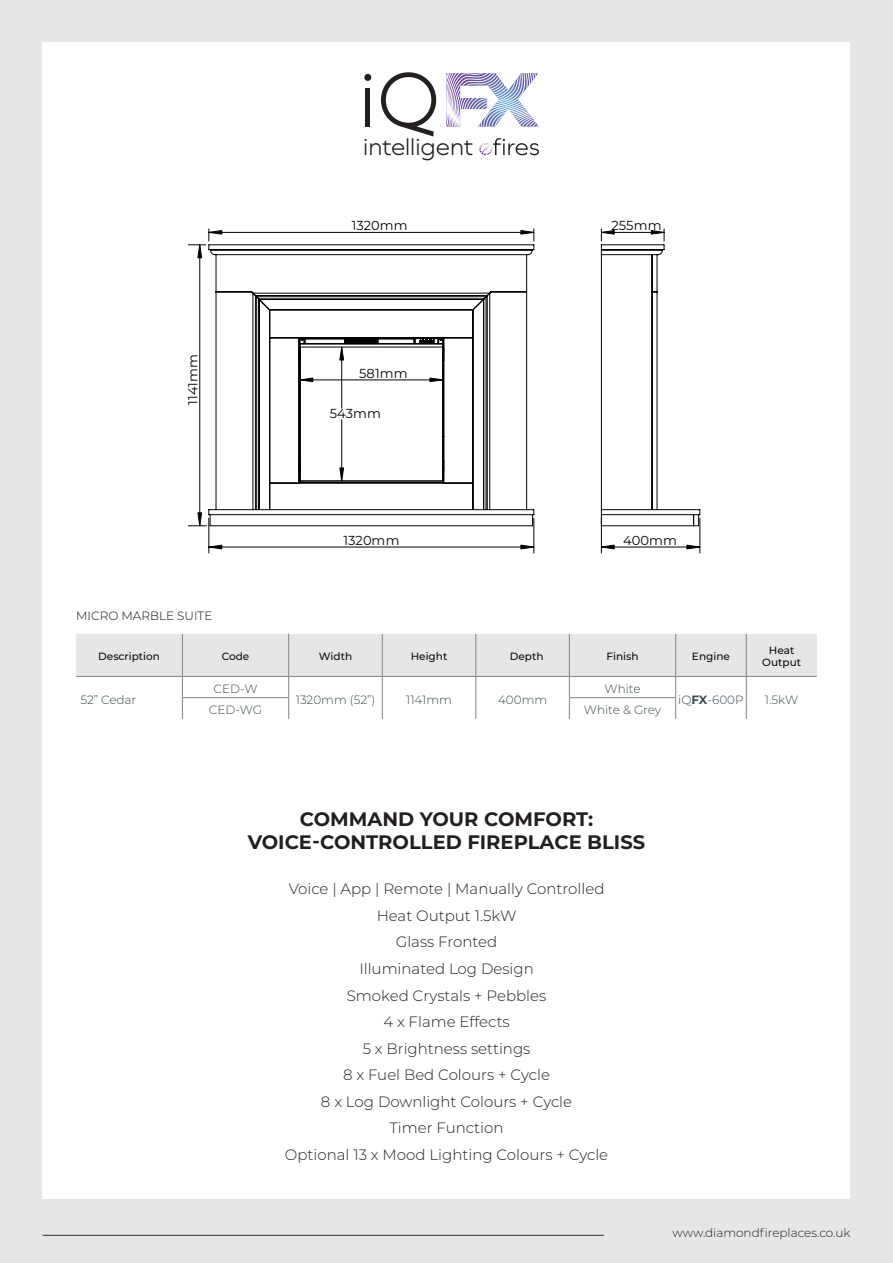
<style>
.page{position:relative;width:893px;height:1263px;background:#e4e7e5}
.page>*{position:absolute;margin:0;border:0;box-sizing:border-box;transform-origin:0 0}
.t1{font:300 23.25px "Deuterium Variable";color:#231f20}
.t2{font:700 19.5px/23.4px "Montserrat";color:#231f20;text-align:center}
.t3{font:300 15px/26.5px "Montserrat";color:#231f20;text-align:center}
.t4{font:13.05px "Montserrat";letter-spacing:.01em;color:#040503}
.t5{font:300 12px "Montserrat";color:#3a4a4f}
.t6{font:300 12px "Montserrat";color:#231f20}
.t7{font:300 12px "Montserrat";color:#110a0c}
.t8{font:500 10.5px/12.6px "Montserrat";color:#110a0c;text-align:center}
.s1{font-weight:700}
</style>
<div class="page">
<hr style="left:43px;top:1235px;width:561px;height:1px;background:#312f30">
<div style="left:43px;top:43px;width:807px;height:1156px;background:#fff"></div>
<svg style="left:446px;top:73px;width:93px;height:54px"></svg>
<svg style="left:479px;top:138px;width:60px;height:17px"></svg>
<svg style="left:364px;top:74px;width:7px;height:7px"></svg>
<div style="left:365px;top:88px;width:5px;height:39px;background:#231f20"></div>
<svg style="left:381px;top:72px;width:55px;height:65px"></svg>
<svg style="left:208px;top:244px;width:457px;height:282px"></svg>
<hr style="left:199px;top:245px;width:1px;height:281px;background:#040503">
<hr style="left:533px;top:518px;width:1px;height:35px;background:#040503">
<hr style="left:209px;top:518px;width:1px;height:35px;background:#040503">
<hr style="left:209px;top:547px;width:325px;height:1px;background:#040503">
<hr style="left:209px;top:232px;width:325px;height:1px;background:#040503">
<svg style="left:188px;top:512px;width:18px;height:14px"></svg>
<svg style="left:520px;top:548px;width:15px;height:2px"></svg>
<svg style="left:208px;top:544px;width:14px;height:6px"></svg>
<svg style="left:520px;top:229px;width:15px;height:12px"></svg>
<svg style="left:188px;top:229px;width:34px;height:29px"></svg>
<svg style="left:298px;top:337px;width:147px;height:147px"></svg>
<svg style="left:339px;top:346px;width:361px;height:202px"></svg>
<hr style="left:700px;top:518px;width:1px;height:35px;background:#040503">
<hr style="left:601px;top:518px;width:1px;height:35px;background:#040503">
<hr style="left:601px;top:232px;width:63px;height:1px;background:#040503">
<svg style="left:686px;top:544px;width:14px;height:6px"></svg>
<svg style="left:601px;top:544px;width:14px;height:6px"></svg>
<svg style="left:651px;top:229px;width:14px;height:12px"></svg>
<svg style="left:601px;top:229px;width:14px;height:12px"></svg>
<svg style="left:76px;top:634px;width:741px;height:85px"></svg>
<p class="t4" style="left:184px;top:405px;width:52px;rotate:-90deg">1141mm</p>
<p class="t7" style="left:76px;top:607px;width:138px">MICRO MARBLE SUITE</p>
<h1 class="t1" style="left:363px;top:130px;width:111px">intelligent</h1>
<p class="t4" style="left:352px;top:217px;width:58px">1320mm</p>
<p class="t4" style="left:359px;top:364px;width:50px">581mm</p>
<p class="t4" style="left:330px;top:404px;width:53px">543mm</p>
<p class="t4" style="left:343px;top:531px;width:58px">1320mm</p>
<p class="t4" style="left:611px;top:217px;width:52px">255mm</p>
<p class="t4" style="left:623px;top:531px;width:55px">400mm</p>
<p class="t8" style="left:98px;top:650px;width:63px">Description</p>
<p class="t8" style="left:222px;top:650px;width:29px">Code</p>
<p class="t8" style="left:319px;top:650px;width:35px">Width</p>
<p class="t8" style="left:411px;top:650px;width:38px">Height</p>
<p class="t8" style="left:510px;top:650px;width:35px">Depth</p>
<p class="t8" style="left:606px;top:650px;width:33px">Finish</p>
<p class="t8" style="left:692px;top:650px;width:39px">Engine</p>
<p class="t8" style="left:762px;top:643px;width:40px">Heat<br>Output</p>
<p class="t5" style="left:80px;top:691px;width:58px">52” Cedar</p>
<p class="t5" style="left:604px;top:680px;width:38px">White</p>
<p class="t5" style="left:213px;top:680px;width:46px">CED-W</p>
<p class="t5" style="left:296px;top:691px;width:81px">1320mm (52”)</p>
<p class="t5" style="left:406px;top:691px;width:47px">1141mm</p>
<p class="t5" style="left:498px;top:691px;width:51px">400mm</p>
<p class="t5" style="left:678px;top:691px;width:67px">iQ<span class="s1">FX</span>-600P</p>
<p class="t5" style="left:765px;top:691px;width:35px">1.5kW</p>
<p class="t5" style="left:209px;top:702px;width:55px">CED-WG</p>
<p class="t5" style="left:584px;top:702px;width:79px">White &amp; Grey</p>
<h2 class="t2" style="left:248px;top:806px;width:399px">COMMAND YOUR COMFORT:<br>VOICE-CONTROLLED FIREPLACE BLISS</h2>
<p class="t3" style="left:285px;top:875px;width:325px">Voice | App | Remote | Manually Controlled<br>Heat Output 1.5kW<br>Glass Fronted<br>Illuminated Log Design<br>Smoked Crystals + Pebbles<br>4 x Flame Effects<br>5 x Brightness settings<br>8 x Fuel Bed Colours + Cycle<br>8 x Log Downlight Colours + Cycle<br>Timer Function<br>Optional 13 x Mood Lighting Colours + Cycle</p>
<p class="t6" style="left:672px;top:1225px;width:180px">www.diamondfireplaces.co.uk</p>
</div>
